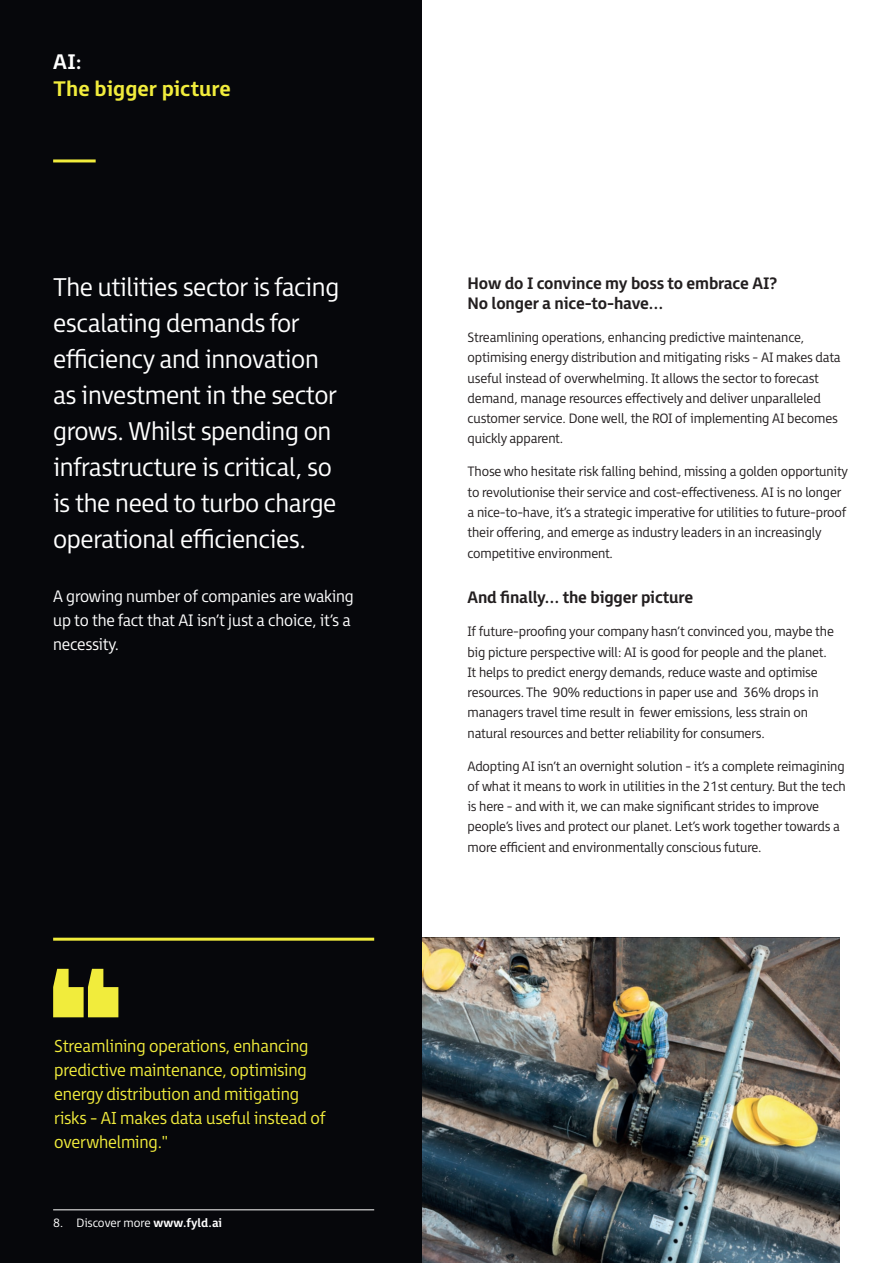
<style>
.page{position:relative;width:893px;height:1263px;background:#fff}
.page>*{position:absolute;margin:0;border:0;box-sizing:border-box;transform-origin:0 0}
.t1{font:300 25.5px/36px "FS Millbank";letter-spacing:-.015em;color:#fff}
.t2{font:700 21px "FS Millbank";color:#f1ec3c}
.t3{font:700 21px "FS Millbank";color:#fff}
.t4{font:300 17.25px/24px "FS Millbank";letter-spacing:-.01em;color:#f1ec3c}
.t5{font:300 16.5px/24px "FS Millbank";letter-spacing:-.01em;color:#fff}
.t6{font:700 16.5px/20.2px "FS Millbank";letter-spacing:-.01em;color:#231f20}
.t7{font:300 13.5px/20.2px "FS Millbank";letter-spacing:-.01em;color:#231f20}
.t8{font:300 12px "FS Millbank";color:#fff}
.s1{font-weight:700}
</style>
<div class="page">
<img style="left:422px;top:938px;width:418px;height:325px">
<div style="left:0;top:0;width:422px;height:1263px;background:#06070b"></div>
<hr style="left:53px;top:1209px;width:321px;height:1px;background:#fff">
<hr style="left:53px;top:159px;width:43px;height:3px;background:#f1ec3c">
<hr style="left:53px;top:938px;width:321px;height:3px;background:#f1ec3c">
<svg style="left:53px;top:969px;width:65px;height:48px"></svg>
<h2 class="t3" style="left:53px;top:44px;width:30px">AI:</h2>
<h2 class="t2" style="left:53px;top:72px;width:179px">The bigger picture</h2>
<h1 class="t1" style="left:53px;top:266px;width:288px">The utilities sector is facing escalating demands for efficiency and innovation as investment in the sector grows. Whilst spending on infrastructure is critical, so is the need to turbo charge operational efficiencies.</h1>
<p class="t5" style="left:53px;top:582px;width:302px">A growing number of companies are waking up to the fact that AI isn’t just a choice, it’s a necessity.</p>
<p class="t4" style="left:54px;top:1031px;width:273px">Streamlining operations, enhancing predictive maintenance, optimising energy distribution and mitigating risks - AI makes data useful instead of overwhelming."</p>
<p class="t8" style="left:53px;top:1213px;width:170px">8. Discover more <span class="s1">www.fyld.ai</span></p>
<p class="t6" style="left:468px;top:271px;width:311px">How do I convince my boss to embrace AI?<br>No longer a nice-to-have…</p>
<p class="t7" style="left:468px;top:326px;width:375px">Streamlining operations, enhancing predictive maintenance, optimising energy distribution and mitigating risks - AI makes data useful instead of overwhelming. It allows the sector to forecast demand, manage resources effectively and deliver unparalleled customer service. Done well, the ROI of implementing AI becomes quickly apparent.</p>
<p class="t7" style="left:468px;top:460px;width:382px">Those who hesitate risk falling behind, missing a golden opportunity to revolutionise their service and cost-effectiveness. AI is no longer a nice-to-have, it’s a strategic imperative for utilities to future-proof their offering, and emerge as industry leaders in an increasingly competitive environment.</p>
<p class="t6" style="left:468px;top:585px;width:227px">And finally… the bigger picture</p>
<p class="t7" style="left:468px;top:620px;width:368px">If future-proofing your company hasn’t convinced you, maybe the big picture perspective will: AI is good for people and the planet.<br>It helps to predict energy demands, reduce waste and optimise resources. The 90% reductions in paper use and 36% drops in managers travel time result in fewer emissions, less strain on natural resources and better reliability for consumers.</p>
<p class="t7" style="left:468px;top:754px;width:380px">Adopting AI isn’t an overnight solution - it’s a complete reimagining of what it means to work in utilities in the 21st century. But the tech is here - and with it, we can make significant strides to improve people’s lives and protect our planet. Let’s work together towards a more efficient and environmentally conscious future.</p>
</div>
